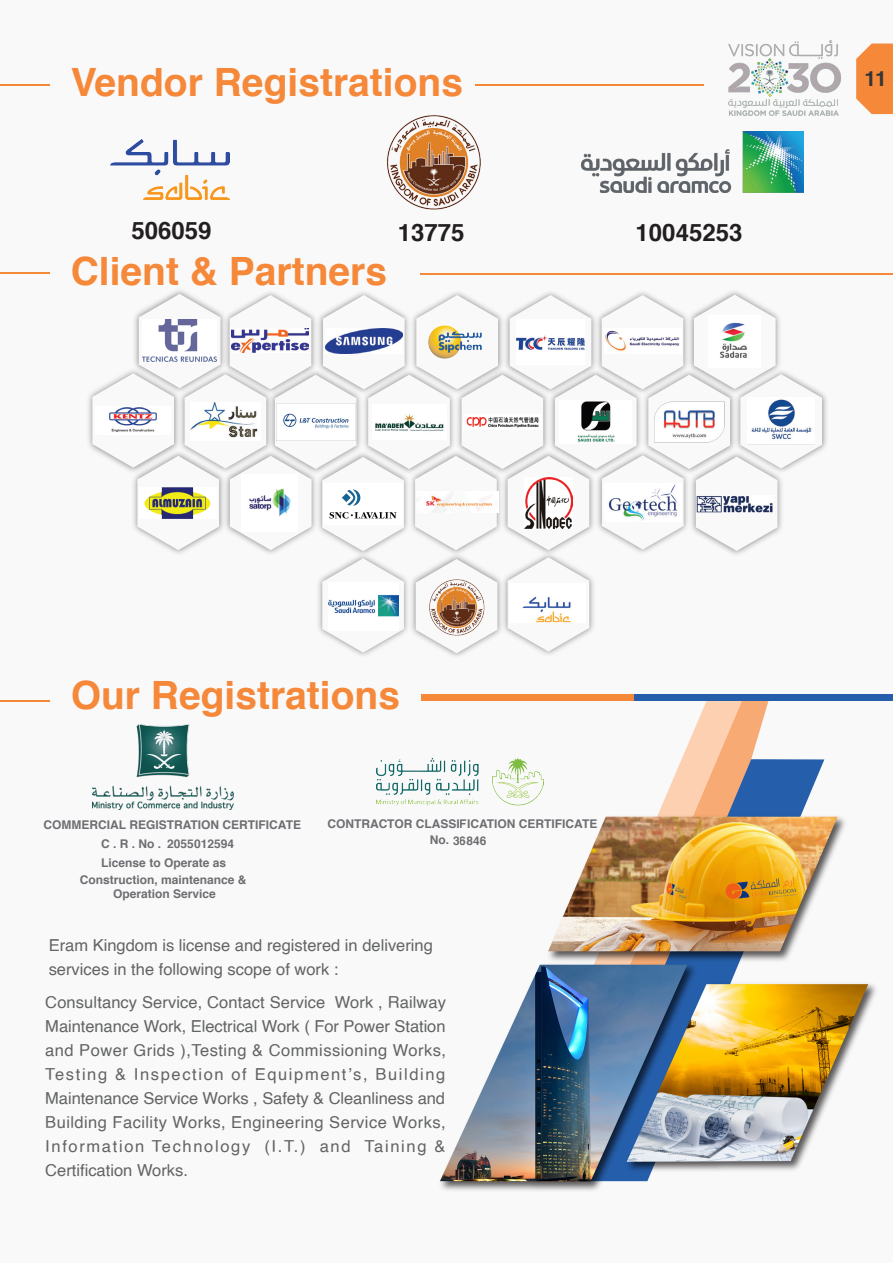
<style>
.page{position:relative;width:893px;height:1263px;background:#f9f9fa}
.page>*{position:absolute;margin:0;border:0;box-sizing:border-box;transform-origin:0 0}
.t1{font:700 39px "Helvetica";color:#f58839}
.t2{font:700 24px "Helvetica";color:#231f20}
.t3{font:700 21px "Helvetica";color:#353538}
.t4{font:16.5px/24px "Helvetica";color:#626363}
.t5{font:700 12px/19.4px "Helvetica";color:#6e6e72}
</style>
<div class="page">
<hr style="left:475px;top:84px;width:229px;height:2px;background:#f58839">
<hr style="left:421px;top:273px;width:472px;height:2px;background:#f58839">
<hr style="left:0;top:84px;width:50px;height:2px;background:#f58839">
<hr style="left:0;top:272px;width:50px;height:2px;background:#f58839">
<hr style="left:0;top:700px;width:50px;height:2px;background:#f58839">
<svg style="left:856px;top:44px;width:37px;height:70px;background:#f5924b"></svg>
<img style="left:728px;top:40px;width:113px;height:76px">
<img style="left:318px;top:551px;width:53px;height:105px">
<svg style="left:322px;top:558px;width:82px;height:95px"></svg>
<img style="left:506px;top:551px;width:88px;height:104px">
<svg style="left:508px;top:557px;width:81px;height:95px"></svg>
<img style="left:88px;top:393px;width:4px;height:56px">
<img style="left:822px;top:393px;width:5px;height:57px">
<svg style="left:416px;top:559px;width:81px;height:94px"></svg>
<svg style="left:92px;top:294px;width:730px;height:257px"></svg>
<img style="left:328px;top:583px;width:60px;height:48px">
<img style="left:527px;top:584px;width:59px;height:38px">
<img style="left:709px;top:316px;width:51px;height:52px">
<img style="left:524px;top:478px;width:48px;height:50px">
<img style="left:325px;top:328px;width:69px;height:26px">
<img style="left:604px;top:329px;width:77px;height:25px">
<img style="left:372px;top:405px;width:74px;height:34px">
<img style="left:242px;top:475px;width:56px;height:56px">
<img style="left:560px;top:400px;width:48px;height:44px">
<img style="left:276px;top:404px;width:79px;height:37px">
<img style="left:143px;top:320px;width:73px;height:41px">
<img style="left:463px;top:414px;width:78px;height:15px">
<img style="left:417px;top:492px;width:81px;height:21px">
<img style="left:697px;top:495px;width:77px;height:17px">
<img style="left:232px;top:329px;width:77px;height:23px">
<img style="left:139px;top:487px;width:78px;height:31px">
<img style="left:324px;top:483px;width:78px;height:42px">
<img style="left:770px;top:398px;width:45px;height:47px">
<img style="left:517px;top:319px;width:68px;height:46px">
<img style="left:604px;top:483px;width:77px;height:39px">
<img style="left:190px;top:402px;width:71px;height:39px">
<img style="left:95px;top:406px;width:76px;height:29px">
<div style="left:421px;top:694px;width:213px;height:7px;background:#f58839"></div>
<div style="left:634px;top:694px;width:259px;height:7px;background:#255eaa"></div>
<img style="left:581px;top:131px;width:223px;height:62px">
<img style="left:92px;top:724px;width:141px;height:85px">
<img style="left:543px;top:701px;width:302px;height:255px">
<img style="left:548px;top:817px;width:290px;height:134px">
<img style="left:440px;top:941px;width:266px;height:250px">
<img style="left:440px;top:965px;width:247px;height:216px">
<img style="left:596px;top:956px;width:280px;height:222px">
<img style="left:627px;top:984px;width:241px;height:178px">
<img style="left:111px;top:139px;width:119px;height:61px">
<img style="left:387px;top:115px;width:94px;height:95px">
<img style="left:388px;top:578px;width:139px;height:58px">
<img style="left:608px;top:387px;width:162px;height:70px">
<img style="left:394px;top:315px;width:123px;height:54px">
<img style="left:377px;top:758px;width:166px;height:48px">
<h1 class="t1" style="left:71px;top:51px;width:394px">Vendor Registrations</h1>
<h2 class="t2" style="left:132px;top:211px;width:82px">506059</h2>
<h2 class="t2" style="left:398px;top:213px;width:68px">13775</h2>
<h2 class="t2" style="left:636px;top:213px;width:108px">10045253</h2>
<h1 class="t1" style="left:71px;top:240px;width:318px">Client &amp; Partners</h1>
<p class="t3" style="left:865px;top:61px;width:24px">11</p>
<h1 class="t1" style="left:71px;top:664px;width:331px">Our Registrations</h1>
<p class="t5" style="left:327px;top:814px;width:272px">CONTRACTOR CLASSIFICATION CERTIFICATE</p>
<p class="t5" style="left:101px;top:815px;width:201px;text-indent:-58px">COMMERCIAL REGISTRATION CERTIFICATE<br>C . R . No .<br>License to Operate as</p>
<p class="t5" style="left:80px;top:873px;width:168px;line-height:14.4px;text-align:center">Construction, maintenance &amp;<br>Operation Service</p>
<p class="t5" style="left:167px;top:834px;width:68px">2055012594</p>
<p class="t5" style="left:430px;top:831px;width:58px">No. 36846</p>
<p class="t4" style="left:49px;top:934px;width:386px">Eram Kingdom is license and registered in delivering services in the following scope of work :</p>
<p class="t4" style="left:45px;top:991px;width:402px;text-align:justify">Consultancy Service, Contact Service Work , Railway Maintenance Work, Electrical Work ( For Power Station and Power Grids ),Testing &amp; Commissioning Works, Testing &amp; Inspection of Equipment’s, Building Maintenance Service Works , Safety &amp; Cleanliness and Building Facility Works, Engineering Service Works, Information Technology (I.T.) and Taining &amp; Certification Works.</p>
</div>
